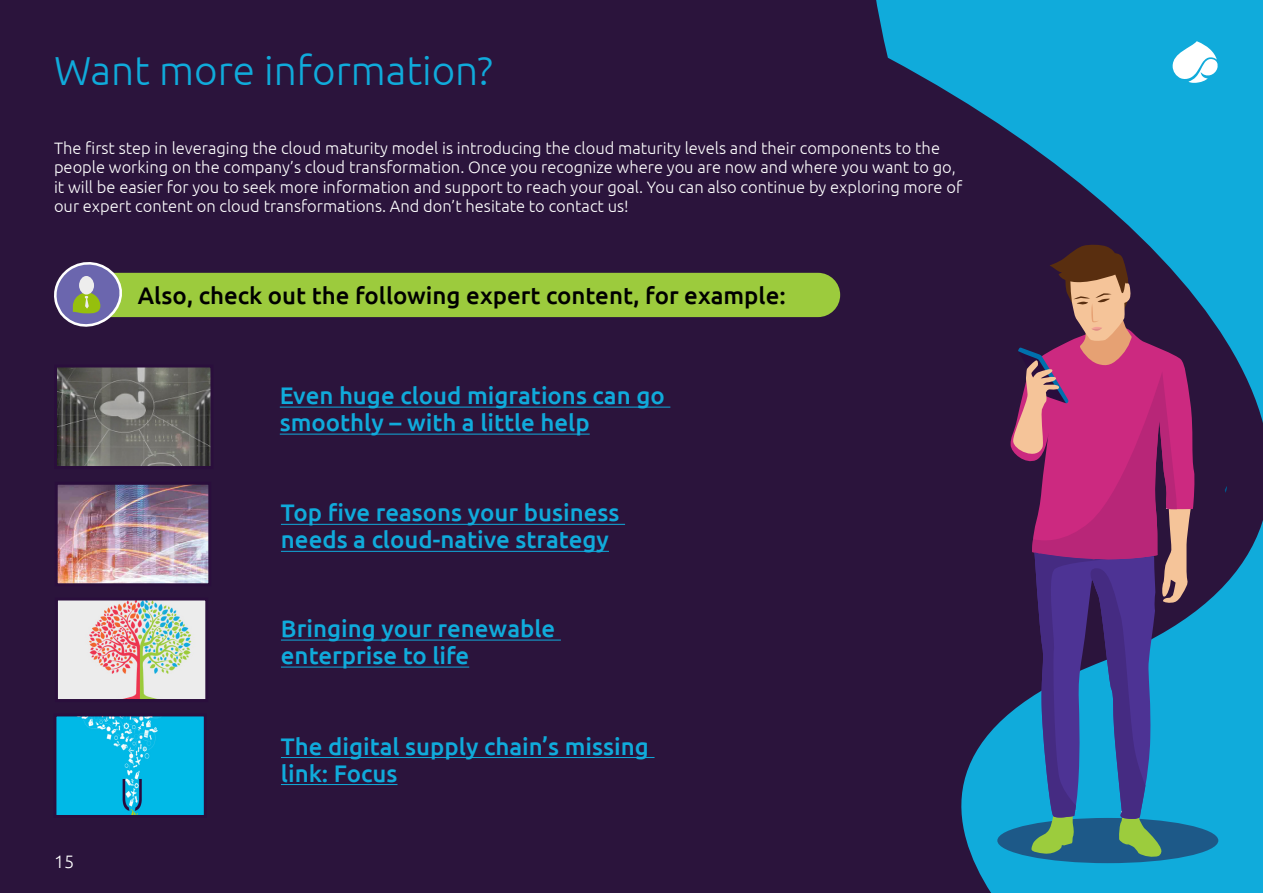
<style>
.page{position:relative;width:1263px;height:893px;background:#2b143c}
.page>*{position:absolute;margin:0;border:0;box-sizing:border-box;transform-origin:0 0}
.t1{font:300 40.5px "Ubuntu";color:#10abdb}
.t2{font:500 24px/27px "Ubuntu";color:#10abdb}
.t3{font:500 24px "Ubuntu";color:#000}
.t4{font:300 18px "Ubuntu";color:#fff}
.t5{font:300 16.5px/19.5px "Ubuntu";color:#fff}
</style>
<div class="page">
<svg style="left:784px;top:0;width:479px;height:893px"></svg>
<img style="left:58px;top:368px;width:151px;height:97px">
<div style="left:54px;top:364px;width:159px;height:105px;border:3px solid #2a0e3c"></div>
<img style="left:59px;top:486px;width:148px;height:96px">
<div style="left:55px;top:482px;width:156px;height:104px;border:3px solid #2a0e3c"></div>
<img style="left:59px;top:601px;width:145px;height:97px">
<div style="left:55px;top:597px;width:153px;height:105px;border:3px solid #2a0e3c"></div>
<img style="left:57px;top:717px;width:146px;height:97px">
<div style="left:53px;top:713px;width:154px;height:105px;border:3px solid #2a0e3c"></div>
<hr style="left:281px;top:524px;width:344px;height:1px;background:#10abdb">
<hr style="left:281px;top:551px;width:328px;height:1px;background:#10abdb">
<hr style="left:280px;top:407px;width:390px;height:1px;background:#10abdb">
<hr style="left:280px;top:434px;width:310px;height:1px;background:#10abdb">
<hr style="left:281px;top:640px;width:280px;height:1px;background:#10abdb">
<hr style="left:281px;top:667px;width:188px;height:1px;background:#10abdb">
<hr style="left:281px;top:757px;width:373px;height:1px;background:#10abdb">
<hr style="left:281px;top:784px;width:116px;height:1px;background:#10abdb">
<div style="left:83px;top:273px;width:757px;height:44px;background:#9ccb3d;border-radius:22px"></div>
<svg style="left:54px;top:262px;width:75px;height:65px"></svg>
<div style="left:997px;top:818px;width:221px;height:45px;background:#1d5988;border-radius:50%"></div>
<svg style="left:1010px;top:245px;width:185px;height:611px"></svg>
<svg style="left:1172px;top:41px;width:46px;height:42px;background:#a3def1"></svg>
<h1 class="t1" style="left:54px;top:47px;width:440px">Want more information?</h1>
<p class="t5" style="left:54px;top:138px;width:910px">The first step in leveraging the cloud maturity model is introducing the cloud maturity levels and their components to the people working on the company’s cloud transformation. Once you recognize where you are now and where you want to go, it will be easier for you to seek more information and support to reach your goal. You can also continue by exploring more of our expert content on cloud transformations. And don’t hesitate to contact us!</p>
<h2 class="t3" style="left:138px;top:280px;width:649px">Also, check out the following expert content, for example:</h2>
<h2 class="t2" style="left:280px;top:381px;width:386px">Even huge cloud migrations can go smoothly – with a little help</h2>
<h2 class="t2" style="left:281px;top:498px;width:340px">Top five reasons your business needs a cloud-native strategy</h2>
<h2 class="t2" style="left:281px;top:614px;width:276px">Bringing your renewable enterprise to life</h2>
<p class="t4" style="left:54px;top:850px;width:22px">15</p>
<h2 class="t2" style="left:281px;top:732px;width:369px">The digital supply chain’s missing link: Focus</h2>
</div>
